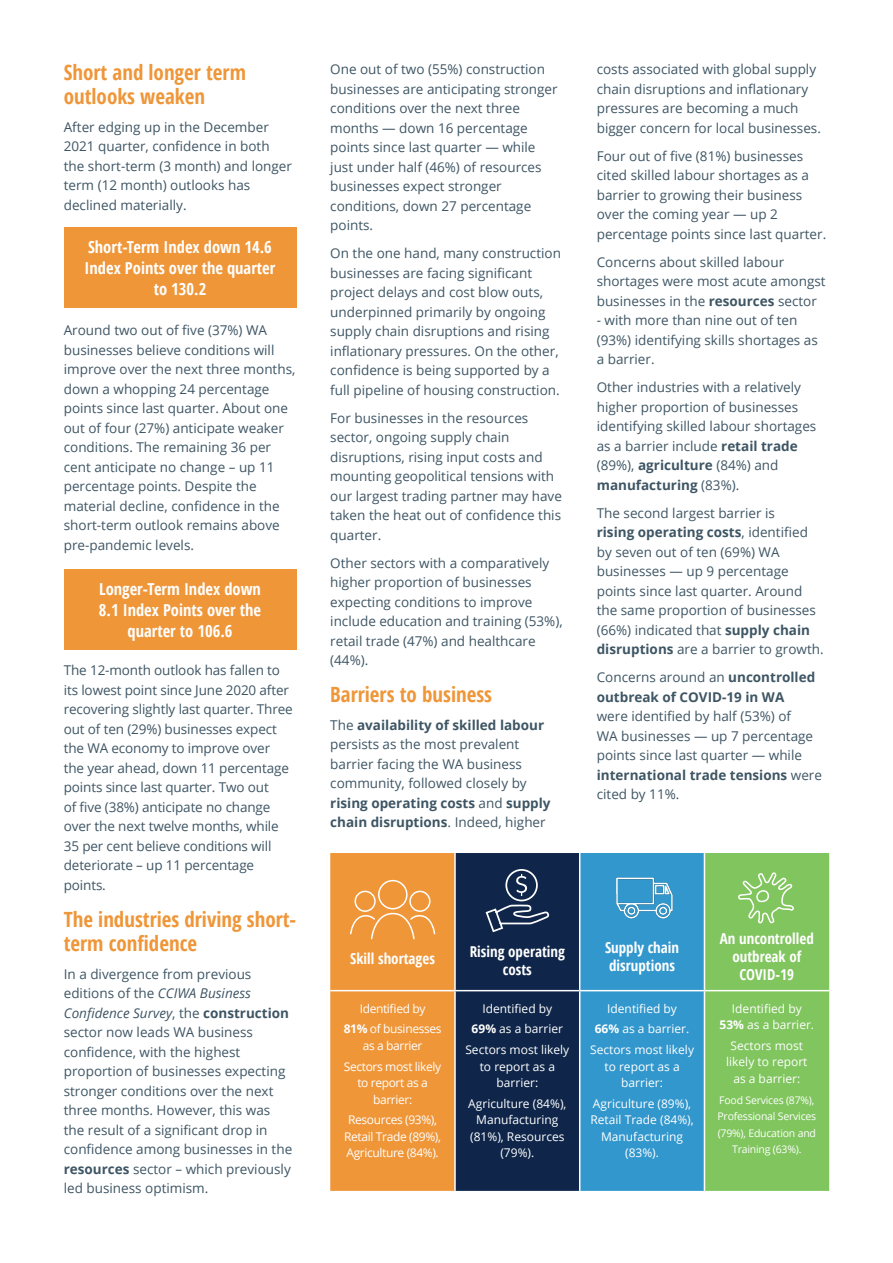
<style>
.page{position:relative;width:893px;height:1263px;background:#fff}
.page>*{position:absolute;margin:0;border:0;box-sizing:border-box;transform-origin:0 0}
.t1{font:700 condensed 21px/24px "Open Sans";color:#ef9639}
.t2{font:700 condensed 16.5px/21px "Open Sans";color:#fff;text-align:center}
._4__Body_copy{font:700 condensed 15px/18px "Open Sans";color:#fff;text-align:center}
.t3{font:13.5px/19.5px "Open Sans";color:#3e5564}
.t4{font:12px/16.5px "Open Sans";color:#fff;text-align:center}
.t5{font:12px/16.5px "Open Sans";letter-spacing:-.03em;color:#fff;text-align:center}
.t6{font:10.5px/16.5px "Open Sans";letter-spacing:-.02em;color:#fff;text-align:center}
.s1{font-style:italic}
.s2{font-weight:700}
</style>
<div class="page">
<div style="left:64px;top:227px;width:232px;height:80px;background:#ef9639"></div>
<div style="left:64px;top:569px;width:232px;height:80px;background:#ef9639"></div>
<svg style="left:330px;top:853px;width:499px;height:338px;background:#70896f"></svg>
<p class="t1" style="left:64px;top:60px;width:184px">Short and longer term outlooks weaken</p>
<p class="t3" style="left:64px;top:117px;width:230px">After edging up in the December<br>2021 quarter, confidence in both the short-term (3 month) and longer term (12 month) outlooks has declined materially.</p>
<p class="t2" style="left:85px;top:236px;width:192px">Short-Term Index down 14.6<br>Index Points over the quarter to 130.2</p>
<p class="t3" style="left:64px;top:320px;width:233px">Around two out of five (37%) WA businesses believe conditions will improve over the next three months, down a whopping 24 percentage points since last quarter. About one out of four (27%) anticipate weaker conditions. The remaining 36 per cent anticipate no change – up 11 percentage points. Despite the material decline, confidence in the short-term outlook remains above pre-pandemic levels.</p>
<p class="t2" style="left:99px;top:578px;width:164px">Longer-Term Index down<br>8.1 Index Points over the quarter to 106.6</p>
<p class="t3" style="left:64px;top:660px;width:231px">The 12-month outlook has fallen to its lowest point since June 2020 after recovering slightly last quarter. Three out of ten (29%) businesses expect the WA economy to improve over the year ahead, down 11 percentage points since last quarter. Two out<br>of five (38%) anticipate no change over the next twelve months, while<br>35 per cent believe conditions will deteriorate – up 11 percentage points.</p>
<p class="t1" style="left:64px;top:907px;width:234px">The industries driving short&shy;term confidence</p>
<p class="t3" style="left:64px;top:964px;width:230px">In a divergence from previous editions of the <span class="s1">CCIWA Business<br>Confidence Survey</span>, the <span class="s2">construction </span>sector now leads WA business confidence, with the highest proportion of businesses expecting stronger conditions over the next three months. However, this was the result of a significant drop in confidence among businesses in the <span class="s2">resources</span> sector – which previously led business optimism.</p>
<p class="t3" style="left:330px;top:59px;width:229px">One out of two (55%) construction businesses are anticipating stronger conditions over the next three months — down 16 percentage points since last quarter — while just under half (46%) of resources businesses expect stronger conditions, down 27 percentage points.</p>
<p class="t3" style="left:330px;top:243px;width:232px">On the one hand, many construction businesses are facing significant project delays and cost blow outs, underpinned primarily by ongoing supply chain disruptions and rising inflationary pressures. On the other, confidence is being supported by a full pipeline of housing construction.</p>
<p class="t3" style="left:330px;top:408px;width:233px">For businesses in the resources sector, ongoing supply chain disruptions, rising input costs and mounting geopolitical tensions with our largest trading partner may have taken the heat out of confidence this quarter.</p>
<p class="t3" style="left:330px;top:553px;width:234px">Other sectors with a comparatively higher proportion of businesses expecting conditions to improve include education and training (53%), retail trade (47%) and healthcare (44%).</p>
<p class="t1" style="left:330px;top:682px;width:163px">Barriers to business</p>
<p class="t3" style="left:330px;top:715px;width:222px">The <span class="s2">availability of skilled labour </span>persists as the most prevalent barrier facing the WA business community, followed closely by <span class="s2">rising operating costs</span> and <span class="s2">supply chain disruptions</span>. Indeed, higher</p>
<p class="t3" style="left:597px;top:59px;width:226px">costs associated with global supply chain disruptions and inflationary pressures are becoming a much bigger concern for local businesses.</p>
<p class="t3" style="left:597px;top:146px;width:231px">Four out of five (81%) businesses cited skilled labour shortages as a barrier to growing their business over the coming year — up 2 percentage points since last quarter.</p>
<p class="t3" style="left:597px;top:252px;width:230px">Concerns about skilled labour shortages were most acute amongst businesses in the <span class="s2">resources</span> sector</p>
<p class="t3" style="left:597px;top:310px;width:223px">- with more than nine out of ten (93%) identifying skills shortages as a barrier.</p>
<p class="t3" style="left:597px;top:377px;width:221px">Other industries with a relatively higher proportion of businesses identifying skilled labour shortages as a barrier include <span class="s2">retail trade </span>(89%), <span class="s2">agriculture</span> (84%) and <span class="s2">manufacturing</span> (83%).</p>
<p class="t3" style="left:597px;top:503px;width:228px">The second largest barrier is<br><span class="s2">rising operating costs</span>, identified by seven out of ten (69%) WA businesses — up 9 percentage points since last quarter. Around the same proportion of businesses (66%) indicated that <span class="s2">supply chain disruptions</span> are a barrier to growth.</p>
<p class="t3" style="left:597px;top:667px;width:227px">Concerns around an <span class="s2">uncontrolled outbreak of COVID-19 in WA<br></span>were identified by half (53%) of<br>WA businesses — up 7 percentage points since last quarter — while <span class="s2">international trade tensions</span> were cited by 11%.</p>
<p class="_4__Body_copy" style="left:350px;top:949px;width:86px">Skill shortages</p>
<p class="_4__Body_copy" style="left:470px;top:942px;width:97px">Rising operating costs</p>
<p class="_4__Body_copy" style="left:605px;top:938px;width:76px;text-align:left">Supply chain disruptions</p>
<p class="_4__Body_copy" style="left:720px;top:929px;width:95px">An uncontrolled outbreak of<br>COVID-19</p>
<p class="t5" style="left:360px;top:1000px;width:67px">Identified by</p>
<p class="t5" style="left:344px;top:1020px;width:99px"><span class="s2">81%</span> of businesses as a barrier</p>
<p class="t5" style="left:344px;top:1058px;width:99px">Sectors most likely to report as a barrier:</p>
<p class="t5" style="left:344px;top:1111px;width:98px">Resources (93%),<br>Retail Trade (89%),<br>Agriculture (84%).</p>
<p class="t4" style="left:482px;top:1000px;width:71px">Identified by</p>
<p class="t4" style="left:472px;top:1020px;width:93px"><span class="s2">69%</span> as a barrier</p>
<p class="t4" style="left:465px;top:1041px;width:105px">Sectors most likely to report as a barrier:</p>
<p class="t4" style="left:468px;top:1095px;width:100px">Agriculture (84%),<br>Manufacturing (81%), Resources (79%).</p>
<p class="t4" style="left:607px;top:1000px;width:71px">Identified by</p>
<p class="t4" style="left:595px;top:1020px;width:96px"><span class="s2">66%</span> as a barrier.</p>
<p class="t4" style="left:590px;top:1041px;width:105px">Sectors most likely to report as a barrier:</p>
<p class="t4" style="left:590px;top:1095px;width:105px">Agriculture (89%),<br>Retail Trade (84%),<br>Manufacturing (83%).</p>
<p class="t4" style="left:719px;top:1000px;width:96px">Identified by<br><span class="s2">53%</span> as a barrier.</p>
<p class="t4" style="left:726px;top:1037px;width:83px">Sectors most likely to report as a barrier:</p>
<p class="t6" style="left:717px;top:1091px;width:100px">Food Services (87%),<br>Professional Services (79%), Education and<br>Training (63%).</p>
</div>
